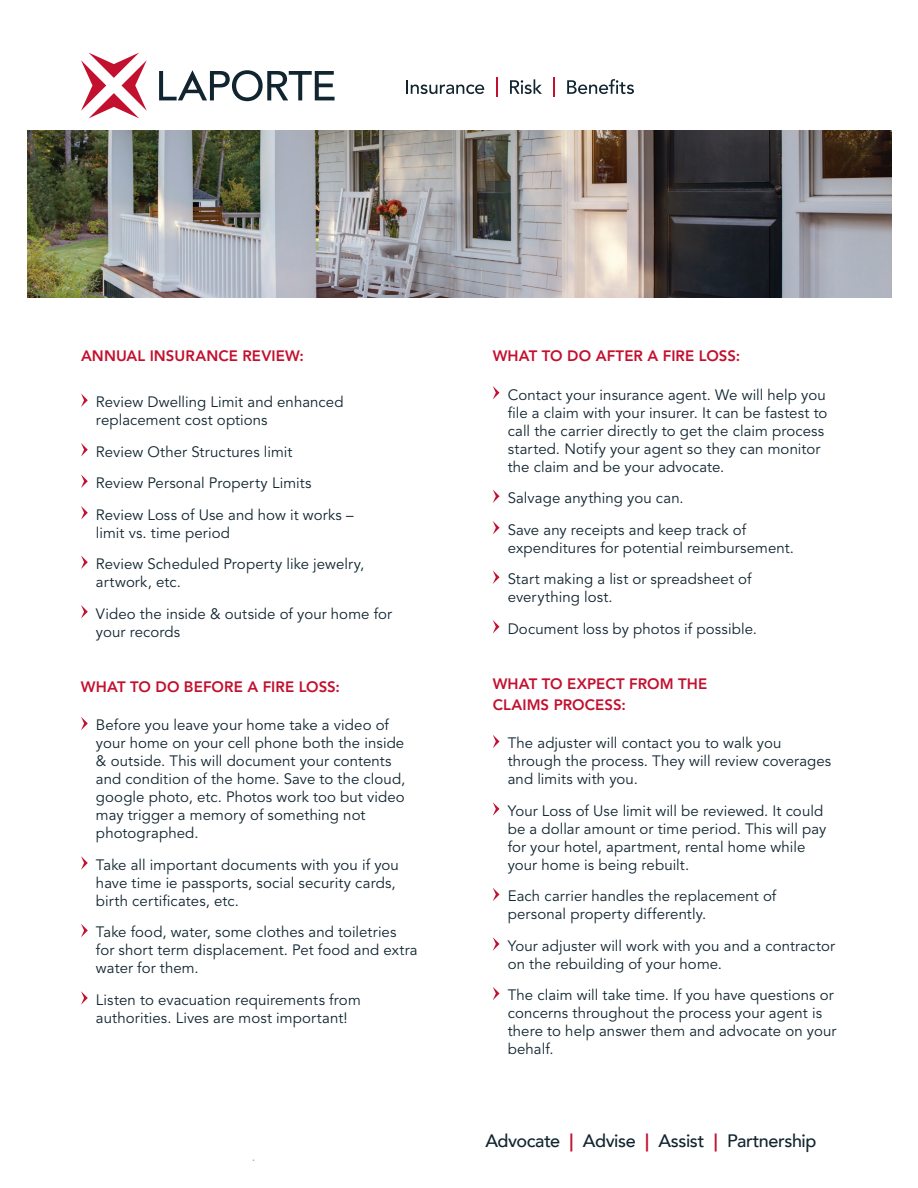
<style>
.page{position:relative;width:918px;height:1188px;background:#fff}
.page>*{position:absolute;margin:0;border:0;box-sizing:border-box;transform-origin:0 0}
.t1{font:500 18px "Avenir";letter-spacing:-.025em;color:#112530}
.t2{font:15px/18px "Avenir LT Std";letter-spacing:.005em;color:#112530}
.t3{font:800 15px/21px "Avenir LT Std";letter-spacing:.005em;color:#c3102f}
.s1{font-weight:800;color:#c3102f}
</style>
<div class="page">
<img style="left:27px;top:131px;width:865px;height:166px">
<svg style="left:81px;top:393px;width:7px;height:14px"></svg>
<svg style="left:81px;top:443px;width:7px;height:14px"></svg>
<svg style="left:81px;top:474px;width:7px;height:14px"></svg>
<svg style="left:81px;top:506px;width:7px;height:14px"></svg>
<svg style="left:81px;top:555px;width:7px;height:14px"></svg>
<svg style="left:81px;top:605px;width:7px;height:14px"></svg>
<svg style="left:81px;top:717px;width:7px;height:13px"></svg>
<svg style="left:81px;top:856px;width:7px;height:14px"></svg>
<svg style="left:81px;top:924px;width:7px;height:13px"></svg>
<svg style="left:81px;top:991px;width:7px;height:14px"></svg>
<svg style="left:493px;top:386px;width:7px;height:13px"></svg>
<svg style="left:493px;top:489px;width:7px;height:14px"></svg>
<svg style="left:493px;top:521px;width:7px;height:13px"></svg>
<svg style="left:493px;top:570px;width:7px;height:14px"></svg>
<svg style="left:493px;top:620px;width:7px;height:13px"></svg>
<svg style="left:493px;top:735px;width:7px;height:13px"></svg>
<svg style="left:493px;top:802px;width:7px;height:14px"></svg>
<svg style="left:493px;top:888px;width:7px;height:13px"></svg>
<svg style="left:493px;top:937px;width:7px;height:14px"></svg>
<svg style="left:493px;top:987px;width:7px;height:13px"></svg>
<svg style="left:159px;top:70px;width:176px;height:31px"></svg>
<svg style="left:81px;top:53px;width:66px;height:65px"></svg>
<svg style="left:406px;top:80px;width:78px;height:14px"></svg>
<svg style="left:496px;top:78px;width:1px;height:19px"></svg>
<svg style="left:510px;top:79px;width:32px;height:15px"></svg>
<svg style="left:553px;top:78px;width:2px;height:19px"></svg>
<svg style="left:567px;top:79px;width:67px;height:15px"></svg>
<p class="t3" style="left:81px;top:346px;width:225px">ANNUAL INSURANCE REVIEW:</p>
<p class="t2" style="left:96px;top:393px;width:249px">Review Dwelling Limit and enhanced replacement cost options</p>
<p class="t2" style="left:96px;top:436px;width:259px;line-height:31.5px">Review Other Structures limit<br>Review Personal Property Limits<br>Review Loss of Use and how it works –</p>
<p class="t2" style="left:96px;top:517px;width:270px;line-height:31.5px">limit vs. time period<br>Review Scheduled Property like jewelry,</p>
<p class="t2" style="left:96px;top:567px;width:298px;line-height:31.5px">artwork, etc.<br>Video the inside &amp; outside of your home for</p>
<p class="t2" style="left:96px;top:623px;width:86px">your records</p>
<p class="t3" style="left:81px;top:676px;width:261px">WHAT TO DO BEFORE A FIRE LOSS:</p>
<p class="t2" style="left:96px;top:717px;width:311px">Before you leave your home take a video of your home on your cell phone both the inside &amp; outside. This will document your contents and condition of the home. Save to the cloud, google photo, etc. Photos work too but video may trigger a memory of something not photographed.</p>
<p class="t2" style="left:96px;top:856px;width:304px">Take all important documents with you if you have time ie passports, social security cards, birth certificates, etc.</p>
<p class="t2" style="left:96px;top:924px;width:323px">Take food, water, some clothes and toiletries for short term displacement. Pet food and extra water for them.</p>
<p class="t2" style="left:96px;top:991px;width:266px">Listen to evacuation requirements from authorities. Lives are most important!</p>
<p class="t3" style="left:493px;top:346px;width:249px">WHAT TO DO AFTER A FIRE LOSS:</p>
<p class="t2" style="left:508px;top:386px;width:321px">Contact your insurance agent. We will help you file a claim with your insurer. It can be fastest to call the carrier directly to get the claim process started. Notify your agent so they can monitor the claim and be your advocate.</p>
<p class="t2" style="left:508px;top:483px;width:240px;line-height:31.5px">Salvage anything you can.<br>Save any receipts and keep track of</p>
<p class="t2" style="left:508px;top:532px;width:288px;line-height:31.5px">expenditures for potential reimbursement.<br>Start making a list or spreadsheet of</p>
<p class="t2" style="left:508px;top:582px;width:251px;line-height:31.5px">everything lost.<br>Document loss by photos if possible.</p>
<p class="t3" style="left:493px;top:673px;width:216px">WHAT TO EXPECT FROM THE<br>CLAIMS PROCESS:</p>
<p class="t2" style="left:508px;top:735px;width:325px">The adjuster will contact you to walk you through the process. They will review coverages and limits with you.</p>
<p class="t2" style="left:508px;top:802px;width:320px">Your Loss of Use limit will be reviewed. It could be a dollar amount or time period. This will pay for your hotel, apartment, rental home while your home is being rebuilt.</p>
<p class="t2" style="left:508px;top:888px;width:270px">Each carrier handles the replacement of personal property differently.</p>
<p class="t2" style="left:508px;top:937px;width:329px">Your adjuster will work with you and a contractor on the rebuilding of your home.</p>
<p class="t2" style="left:508px;top:987px;width:330px">The claim will take time. If you have questions or concerns throughout the process your agent is there to help answer them and advocate on your behalf.</p>
<p class="t1" style="left:486px;top:1125px;width:333px">Advocate <span class="s1">|</span> Advise <span class="s1">|</span> Assist <span class="s1">|</span> Partnership</p>
</div>
